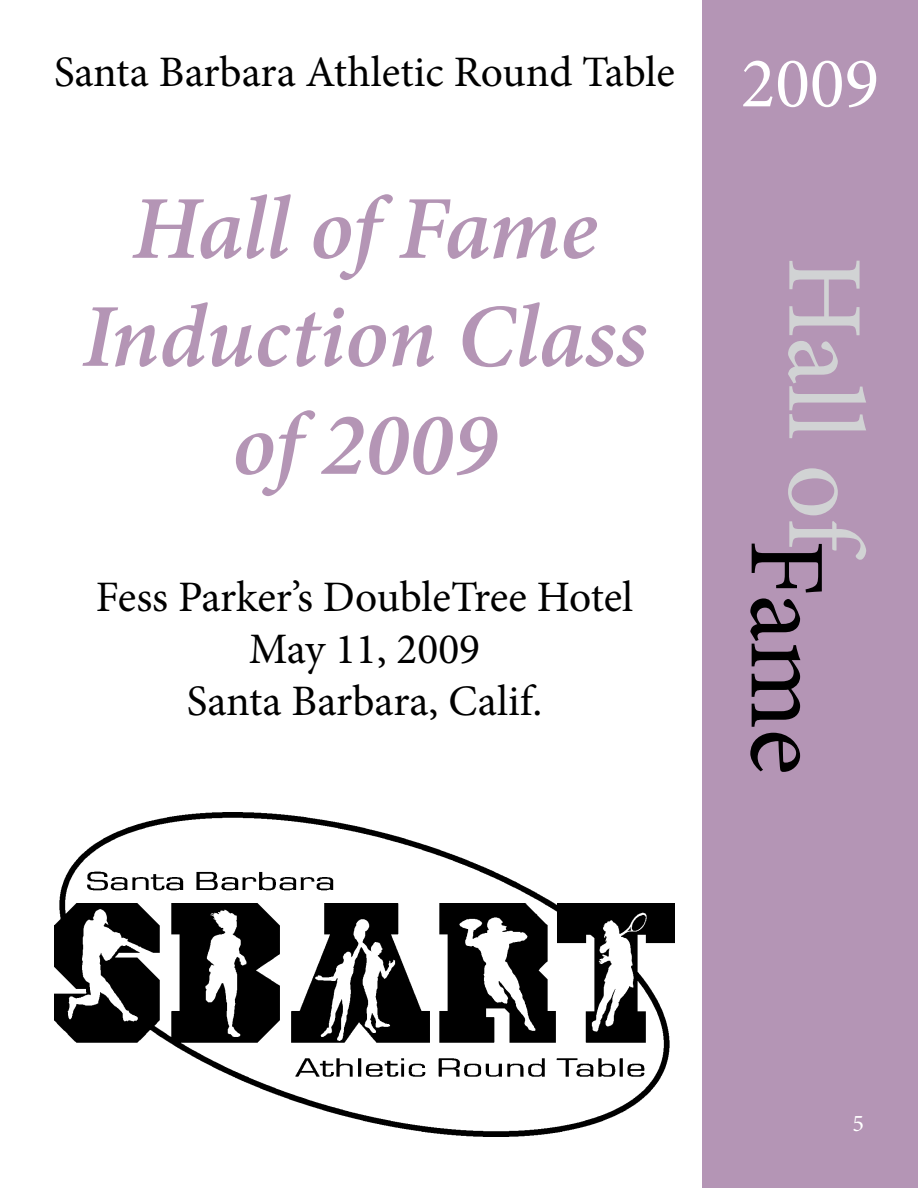
<style>
.page{position:relative;width:918px;height:1188px;background:#fff}
.page>*{position:absolute;margin:0;border:0;box-sizing:border-box;transform-origin:0 0}
.t1{font:108px "Minion Pro";color:#d1d3d4}
.t2{font:108px "Minion Pro";color:#000}
.t3{font:italic 600 90px/108px "Minion Pro";letter-spacing:-.005em;color:#b495b5;text-align:center}
.t4{font:72px "Minion Pro";color:#fff}
.t5{font:43.5px/52.2px "Minion Pro";color:#000;text-align:center}
.t6{font:24px "Minion Pro";color:#fff}
</style>
<div class="page">
<div style="left:702px;top:0;width:216px;height:1188px;background:#b495b5"></div>
<img style="left:54px;top:813px;width:621px;height:324px">
<p class="t5" style="left:54px;top:46px;width:623px">Santa Barbara Athletic Round Table</p>
<h2 class="t3" style="left:132px;top:174px;width:467px">Hall of Fame</h2>
<h2 class="t3" style="left:82px;top:282px;width:567px">Induction Class of 2009</h2>
<p class="t5" style="left:96px;top:571px;width:539px">Fess Parker’s DoubleTree Hotel<br>May 11, 2009<br>Santa Barbara, Calif.</p>
<h3 class="t4" style="left:741px;top:35px;width:140px">2009</h3>
<h1 class="t1" style="left:896px;top:257px;width:305px;rotate:90deg">Hall of</h1>
<h1 class="t2" style="left:858px;top:539px;width:237px;rotate:90deg">Fame</h1>
<p class="t6" style="left:852px;top:1107px;width:13px">5</p>
</div>
